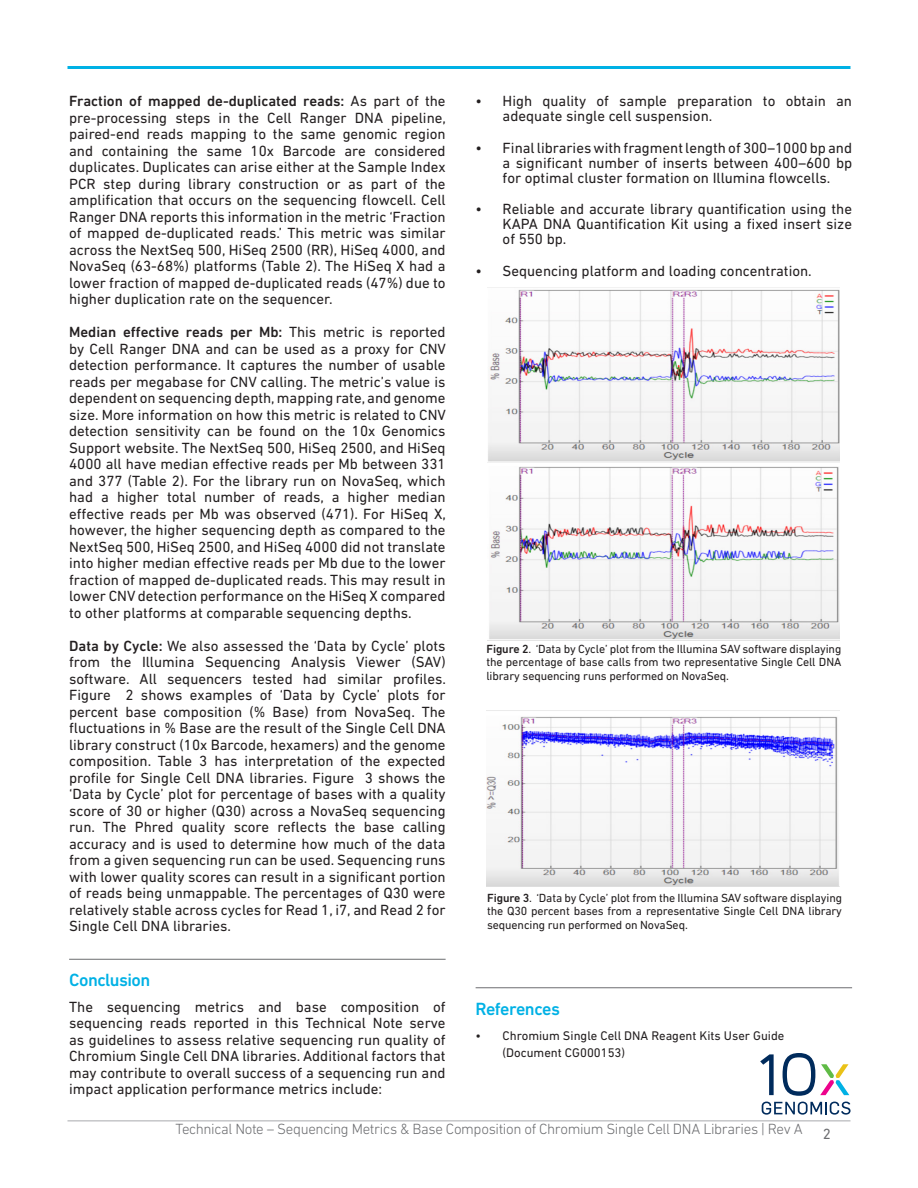
<style>
.page{position:relative;width:918px;height:1188px;background:#fff}
.page>*{position:absolute;margin:0;border:0;box-sizing:border-box;transform-origin:0 0}
.Section_title{font:500 18px "DIN Next LT Pro";letter-spacing:-.03em;color:#00b1e5}
.Body{font:15px/16.5px "DIN Next LT Pro";color:#231f20;text-align:justify}
.t1{font:300 15px "DIN Next LT Pro";letter-spacing:-.025em;color:#6c6d70}
.t2{font:15px "DIN Next LT Pro";color:#6c6d70}
.t3{font:12.75px/16.5px "DIN Next LT Pro";color:#231f20}
.Body_bullet_point{font:12px/13.5px "DIN Next LT Pro";letter-spacing:-.01em;color:#231f20;text-align:justify}
.s1{font-weight:500}
</style>
<div class="page">
<svg style="left:760px;top:1054px;width:14px;height:41px"></svg>
<svg style="left:783px;top:1053px;width:66px;height:43px"></svg>
<svg style="left:762px;top:1102px;width:89px;height:13px"></svg>
<hr style="left:68px;top:1120px;width:782px;height:1px;background:#a8a9ad">
<hr style="left:68px;top:66px;width:782px;height:3px;background:#00b1e5">
<hr style="left:69px;top:959px;width:377px;height:1px;background:#6c6d70">
<hr style="left:476px;top:988px;width:376px;height:1px;background:#6c6d70">
<img style="left:486px;top:716px;width:353px;height:170px">
<img style="left:488px;top:287px;width:352px;height:176px">
<img style="left:489px;top:467px;width:350px;height:173px">
<p class="Body" style="left:69px;top:93px;width:378px"><span class="s1">Fraction of mapped de-duplicated reads:</span> As part of the pre-processing steps in the Cell Ranger DNA pipeline, paired-end reads mapping to the same genomic region and containing the same 10x Barcode are considered duplicates. Duplicates can arise either at the Sample Index PCR step during library construction or as part of the amplification that occurs on the sequencing flowcell. Cell Ranger DNA reports this information in the metric ‘Fraction of mapped de-duplicated reads.’ This metric was similar across the NextSeq 500, HiSeq 2500 (RR), HiSeq 4000, and NovaSeq (63-68%) platforms (Table 2). The HiSeq X had a lower fraction of mapped de-duplicated reads (47%) due to higher duplication rate on the sequencer.</p>
<p class="Body" style="left:69px;top:324px;width:378px"><span class="s1">Median effective reads per Mb:</span> This metric is reported by Cell Ranger DNA and can be used as a proxy for CNV detection performance. It captures the number of usable reads per megabase for CNV calling. The metric’s value is dependent on sequencing depth, mapping rate, and genome size. More information on how this metric is related to CNV detection sensitivity can be found on the 10x Genomics Support website. The NextSeq 500, HiSeq 2500, and HiSeq 4000 all have median effective reads per Mb between 331 and 377 (Table 2). For the library run on NovaSeq, which had a higher total number of reads, a higher median effective reads per Mb was observed (471). For HiSeq X, however, the higher sequencing depth as compared to the NextSeq 500, HiSeq 2500, and HiSeq 4000 did not translate into higher median effective reads per Mb due to the lower fraction of mapped de-duplicated reads. This may result in lower CNV detection performance on the HiSeq X compared to other platforms at comparable sequencing depths.</p>
<p class="Body" style="left:69px;top:637px;width:378px"><span class="s1">Data by Cycle:</span> We also assessed the ‘Data by Cycle’ plots from the Illumina Sequencing Analysis Viewer (SAV) software. All sequencers tested had similar profiles.<br>Figure 2 shows examples of ‘Data by Cycle’ plots for percent base composition (% Base) from NovaSeq. The fluctuations in % Base are the result of the Single Cell DNA library construct (10x Barcode, hexamers) and the genome composition. Table 3 has interpretation of the expected profile for Single Cell DNA libraries. Figure 3 shows the ‘Data by Cycle’ plot for percentage of bases with a quality score of 30 or higher (Q30) across a NovaSeq sequencing run. The Phred quality score reflects the base calling accuracy and is used to determine how much of the data from a given sequencing run can be used. Sequencing runs with lower quality scores can result in a significant portion of reads being unmappable. The percentages of Q30 were relatively stable across cycles for Read 1, i7, and Read 2 for Single Cell DNA libraries.</p>
<p class="Section_title" style="left:69px;top:970px;width:83px">Conclusion</p>
<p class="Body" style="left:69px;top:998px;width:378px">The sequencing metrics and base composition of sequencing reads reported in this Technical Note serve as guidelines to assess relative sequencing run quality of Chromium Single Cell DNA libraries. Additional factors that may contribute to overall success of a sequencing run and impact application performance metrics include:</p>
<p class="Body" style="left:503px;top:94px;width:351px;line-height:15px;text-indent:-27px">• High quality of sample preparation to obtain an adequate single cell suspension.</p>
<p class="Body" style="left:503px;top:140px;width:351px;line-height:15px;text-indent:-27px">• Final libraries with fragment length of 300–1000 bp and a significant number of inserts between 400–600 bp for optimal cluster formation on Illumina flowcells.</p>
<p class="Body" style="left:503px;top:202px;width:351px;line-height:15px;text-indent:-27px">• Reliable and accurate library quantification using the KAPA DNA Quantification Kit using a fixed insert size of 550 bp.</p>
<p class="Body" style="left:476px;top:262px;width:338px">• Sequencing platform and loading concentration.</p>
<p class="Body_bullet_point" style="left:486px;top:642px;width:356px"><span class="s1">Figure 2</span>. ‘Data by Cycle’ plot from the Illumina SAV software displaying the percentage of base calls from two representative Single Cell DNA library sequencing runs performed on NovaSeq.</p>
<p class="Body_bullet_point" style="left:487px;top:891px;width:356px"><span class="s1">Figure 3</span>. ‘Data by Cycle’ plot from the Illumina SAV software displaying the Q30 percent bases from a representative Single Cell DNA library sequencing run performed on NovaSeq.</p>
<p class="Section_title" style="left:476px;top:998px;width:86px">References</p>
<p class="t3" style="left:503px;top:1028px;width:283px;text-indent:-27px">• Chromium Single Cell DNA Reagent Kits User Guide (Document CG000153)</p>
<p class="t1" style="left:176px;top:1120px;width:629px">Technical Note – Sequencing Metrics &amp; Base Composition of Chromium Single Cell DNA Libraries | Rev A</p>
<p class="t2" style="left:823px;top:1125px;width:10px">2</p>
</div>
